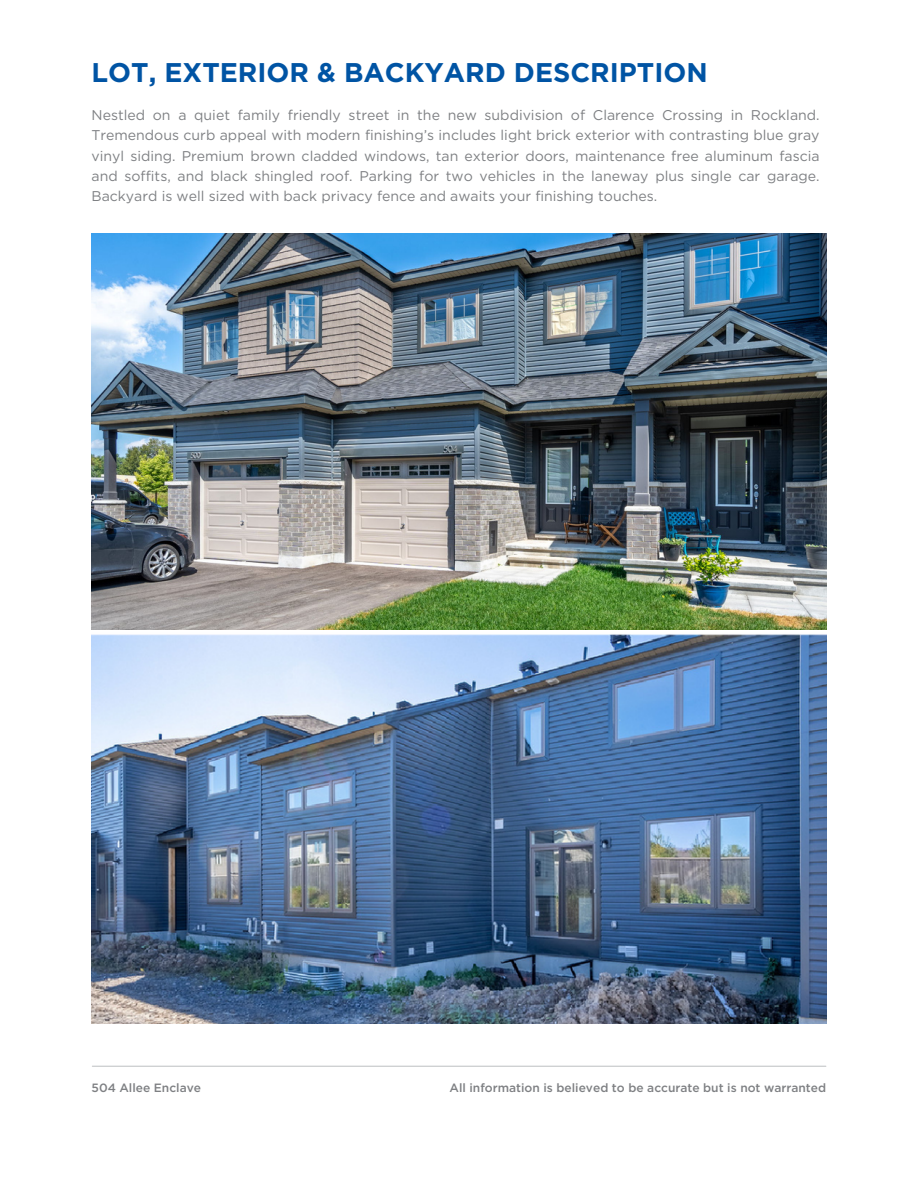
<style>
.page{position:relative;width:918px;height:1188px;background:#fff}
.page>*{position:absolute;margin:0;border:0;box-sizing:border-box;transform-origin:0 0}
.t1{font:700 27px "Gotham";color:#0054a4}
.t2{font:14.1px/20.2px "Gotham";color:#7e8083;text-align:justify}
.t3{font:500 12px "Gotham";color:#7e8083}
</style>
<div class="page">
<img style="left:92px;top:629px;width:734px;height:395px">
<img style="left:92px;top:233px;width:734px;height:396px">
<hr style="left:92px;top:1066px;width:734px;height:1px;background:#c4c6c8">
<p class="t1" style="left:92px;top:56px;width:618px">LOT, EXTERIOR &amp; BACKYARD DESCRIPTION</p>
<p class="t2" style="left:92px;top:105px;width:730px">Nestled on a quiet family friendly street in the new subdivision of Clarence Crossing in Rockland.<br>Tremendous curb appeal with modern finishing’s includes light brick exterior with contrasting blue gray vinyl siding. Premium brown cladded windows, tan exterior doors, maintenance free aluminum fascia and soffits, and black shingled roof. Parking for two vehicles in the laneway plus single car garage.<br>Backyard is well sized with back privacy fence and awaits your finishing touches.</p>
<p class="t3" style="left:92px;top:1080px;width:111px">504 Allee Enclave</p>
<p class="t3" style="left:450px;top:1080px;width:378px">All information is believed to be accurate but is not warranted</p>
</div>
